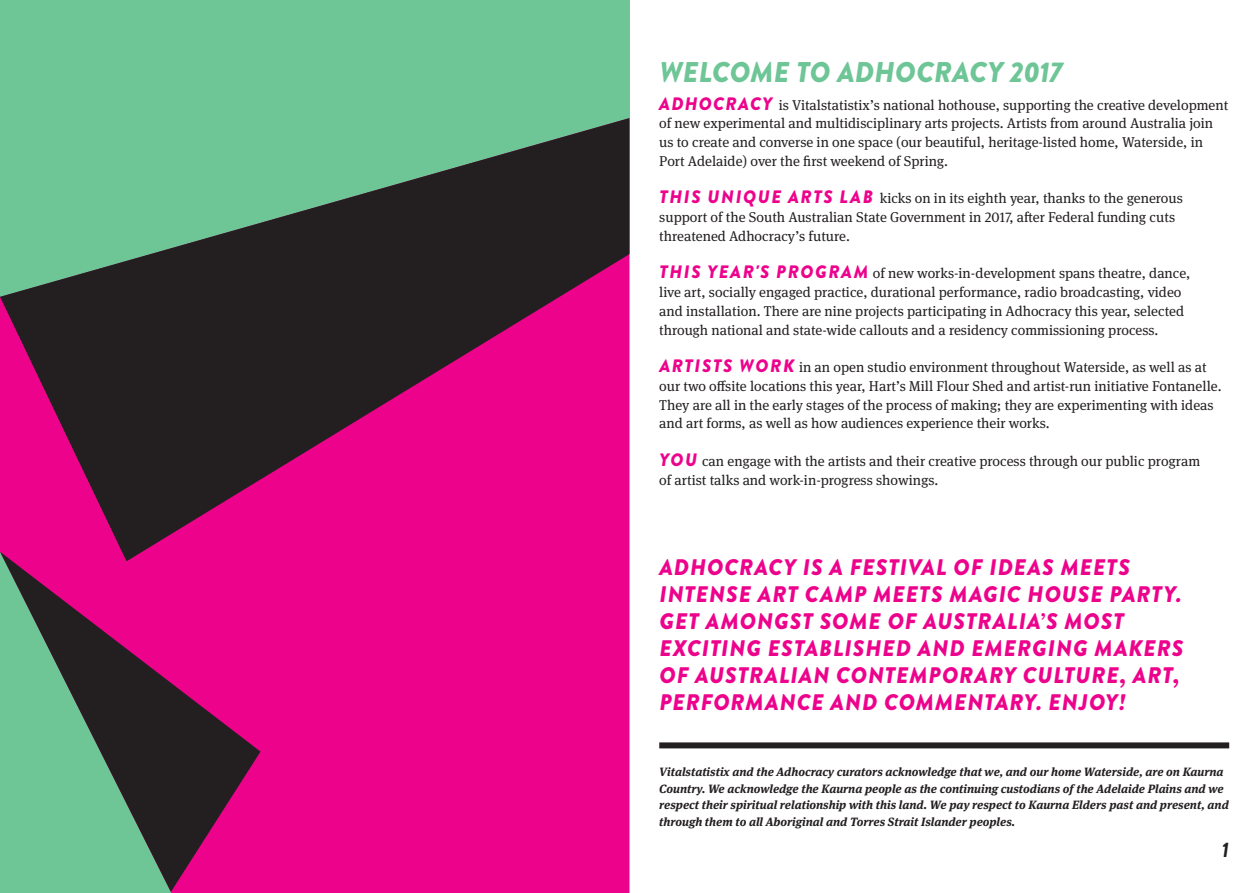
<style>
.page{position:relative;width:1259px;height:893px;background:#fff}
.page>*{position:absolute;margin:0;border:0;box-sizing:border-box;transform-origin:0 0}
.t1{font:italic 900 28.5px "Brandon Grotesque";letter-spacing:.005em;color:#6ec596}
.t2{font:italic 900 22.5px/27px "Brandon Grotesque";letter-spacing:.045em;color:#ed028c}
.t3{font:italic 700 21px "Brandon Grotesque";color:#231f20}
.t4{font:14.25px/18.8px "Meta Serif OT";color:#231f20}
.t5{font:italic 700 12px/16.5px "Meta Serif OT";color:#231f20}
.s1{font-family:"Brandon Grotesque";font-weight:900;font-style:italic;font-size:18px;color:#ed028c}
</style>
<div class="page">
<div style="left:659px;top:742px;width:570px;height:6px;background:#231f20"></div>
<div style="left:171px;top:561px;width:458px;height:332px;background:#ed028c"></div>
<div style="left:0;top:0;width:629px;height:118px;background:#6ec596"></div>
<svg style="left:0;top:118px;width:629px;height:443px;background:#75375b"></svg>
<svg style="left:0;top:552px;width:260px;height:340px;background:#844b6d"></svg>
<h1 class="t1" style="left:659px;top:51px;width:405px">WELCOME TO ADHOCRACY 2017</h1>
<p class="t4" style="left:659px;top:95px;width:570px"><span class="s1">ADHOCRACY</span> is Vitalstatistix’s national hothouse, supporting the creative development of new experimental and multidisciplinary arts projects. Artists from around Australia join us to create and converse in one space (our beautiful, heritage-listed home, Waterside, in Port Adelaide) over the first weekend of Spring.</p>
<p class="t4" style="left:659px;top:189px;width:525px"><span class="s1">THIS UNIQUE ARTS LAB</span> kicks on in its eighth year, thanks to the generous support of the South Australian State Government in 2017, after Federal funding cuts threatened Adhocracy’s future.</p>
<p class="t4" style="left:659px;top:264px;width:533px"><span class="s1">THIS YEAR'S PROGRAM</span> of new works-in-development spans theatre, dance, live art, socially engaged practice, durational performance, radio broadcasting, video and installation. There are nine projects participating in Adhocracy this year, selected through national and state-wide callouts and a residency commissioning process.</p>
<p class="t4" style="left:659px;top:358px;width:564px"><span class="s1">ARTISTS WORK</span> in an open studio environment throughout Waterside, as well as at our two offsite locations this year, Hart’s Mill Flour Shed and artist-run initiative Fontanelle.<br>They are all in the early stages of the process of making; they are experimenting with ideas and art forms, as well as how audiences experience their works.</p>
<p class="t4" style="left:659px;top:451px;width:542px"><span class="s1">YOU</span> can engage with the artists and their creative process through our public program of artist talks and work-in-progress showings.</p>
<p class="t2" style="left:659px;top:554px;width:525px">ADHOCRACY IS A FESTIVAL OF IDEAS MEETS INTENSE ART CAMP MEETS MAGIC HOUSE PARTY.<br>GET AMONGST SOME OF AUSTRALIA’S MOST EXCITING ESTABLISHED AND EMERGING MAKERS OF AUSTRALIAN CONTEMPORARY CULTURE, ART, PERFORMANCE AND COMMENTARY. ENJOY!</p>
<p class="t5" style="left:659px;top:764px;width:571px">Vitalstatistix and the Adhocracy curators acknowledge that we, and our home Waterside, are on Kaurna Country. We acknowledge the Kaurna people as the continuing custodians of the Adelaide Plains and we respect their spiritual relationship with this land. We pay respect to Kaurna Elders past and present, and through them to all Aboriginal and Torres Strait Islander peoples.</p>
<h3 class="t3" style="left:1222px;top:835px;width:9px">1</h3>
</div>
